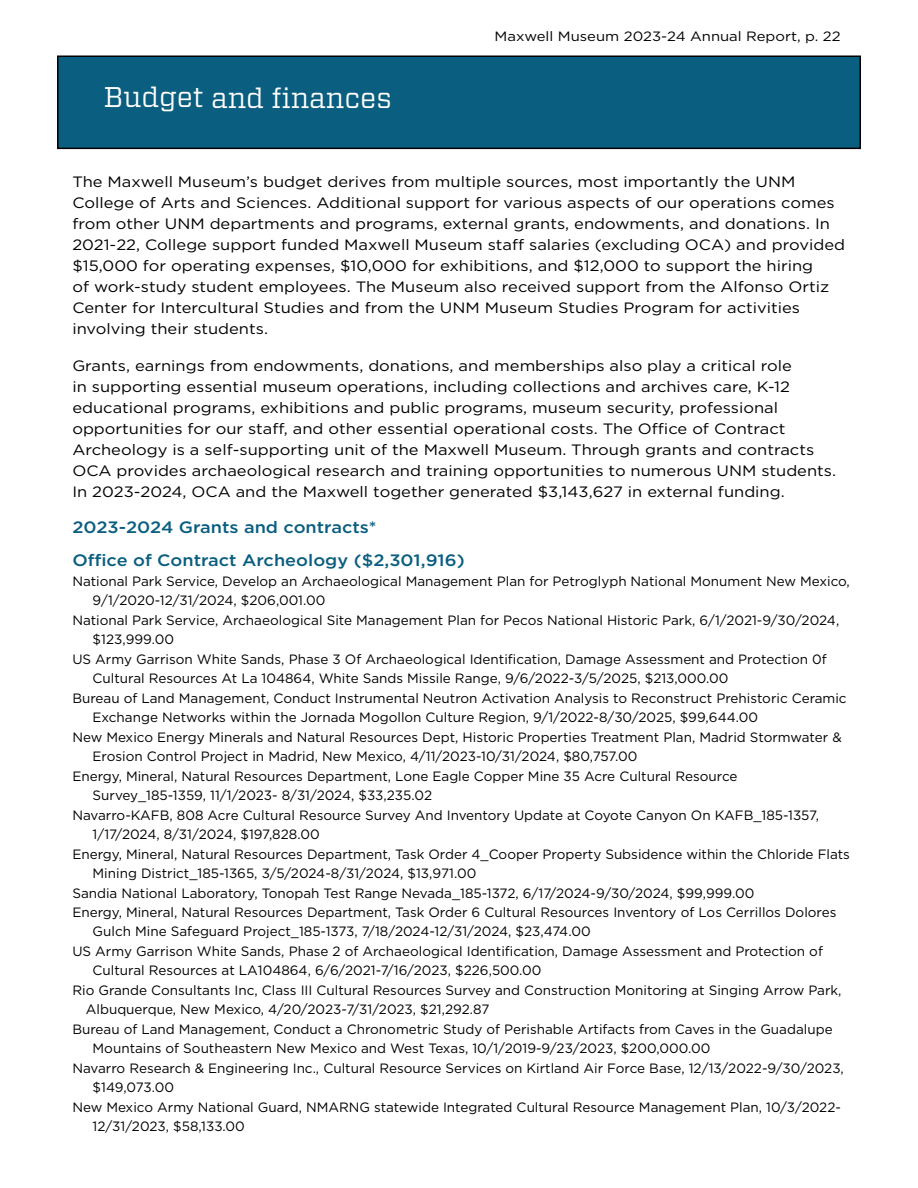
<style>
.page{position:relative;width:918px;height:1188px;background:#fff}
.page>*{position:absolute;margin:0;border:0;box-sizing:border-box;transform-origin:0 0}
.t1{font:28.5px "Vitesse";letter-spacing:-.005em;color:#fff}
.t2{font:500 16.5px/33px "Gotham";color:#0a5e80;scale:1.1 1}
.t3{font:15px/21px "Gotham";color:#000;scale:1.1 1}
.t4{font:13.5px "Gotham";color:#000}
.t5{font:13.5px "Gotham";color:#000;scale:1.1 1}
</style>
<div class="page">
<div style="left:58px;top:56px;width:802px;height:92px;background:#0a5e80"></div>
<div style="left:57px;top:56px;width:804px;height:93px;border:2px solid #000"></div>
<h1 class="t1" style="left:104px;top:78px;width:290px">Budget and finances</h1>
<p class="t5" style="left:495px;top:28px;width:316px">Maxwell Museum 2023-24 Annual Report, p. 22</p>
<p class="t3" style="left:72px;top:170px;width:704px">The Maxwell Museum’s budget derives from multiple sources, most importantly the UNM College of Arts and Sciences. Additional support for various aspects of our operations comes from other UNM departments and programs, external grants, endowments, and donations. In 2021-22, College support funded Maxwell Museum staff salaries (excluding OCA) and provided $15,000 for operating expenses, $10,000 for exhibitions, and $12,000 to support the hiring<br>of work-study student employees. The Museum also received support from the Alfonso Ortiz Center for Intercultural Studies and from the UNM Museum Studies Program for activities involving their students.</p>
<p class="t3" style="left:72px;top:355px;width:696px">Grants, earnings from endowments, donations, and memberships also play a critical role<br>in supporting essential museum operations, including collections and archives care, K-12 educational programs, exhibitions and public programs, museum security, professional opportunities for our staff, and other essential operational costs. The Office of Contract Archeology is a self-supporting unit of the Maxwell Museum. Through grants and contracts OCA provides archaeological research and training opportunities to numerous UNM students.<br>In 2023-2024, OCA and the Maxwell together generated $3,143,627 in external funding.</p>
<p class="t2" style="left:72px;top:511px;width:358px">2023-2024 Grants and contracts*<br>Office of Contract Archeology ($2,301,916)</p>
<p class="t4" style="left:72px;top:572px;width:779px">National Park Service, Develop an Archaeological Management Plan for Petroglyph National Monument New Mexico,</p>
<p class="t4" style="left:93px;top:592px;width:234px">9/1/2020-12/31/2024, $206,001.00</p>
<p class="t4" style="left:72px;top:611px;width:768px">National Park Service, Archaeological Site Management Plan for Pecos National Historic Park, 6/1/2021-9/30/2024,</p>
<p class="t4" style="left:93px;top:631px;width:83px">$123,999.00</p>
<p class="t4" style="left:72px;top:650px;width:756px">US Army Garrison White Sands, Phase 3 Of Archaeological Identification, Damage Assessment and Protection 0f</p>
<p class="t4" style="left:93px;top:670px;width:637px">Cultural Resources At La 104864, White Sands Missile Range, 9/6/2022-3/5/2025, $213,000.00</p>
<p class="t4" style="left:72px;top:689px;width:776px">Bureau of Land Management, Conduct Instrumental Neutron Activation Analysis to Reconstruct Prehistoric Ceramic</p>
<p class="t4" style="left:93px;top:709px;width:667px">Exchange Networks within the Jornada Mogollon Culture Region, 9/1/2022-8/30/2025, $99,644.00</p>
<p class="t4" style="left:72px;top:728px;width:771px">New Mexico Energy Minerals and Natural Resources Dept, Historic Properties Treatment Plan, Madrid Stormwater &amp;</p>
<p class="t4" style="left:93px;top:748px;width:546px">Erosion Control Project in Madrid, New Mexico, 4/11/2023-10/31/2024, $80,757.00</p>
<p class="t4" style="left:72px;top:767px;width:667px">Energy, Mineral, Natural Resources Department, Lone Eagle Copper Mine 35 Acre Cultural Resource</p>
<p class="t4" style="left:93px;top:787px;width:341px">Survey_185-1359, 11/1/2023- 8/31/2024, $33,235.02</p>
<p class="t4" style="left:72px;top:806px;width:748px">Navarro-KAFB, 808 Acre Cultural Resource Survey And Inventory Update at Coyote Canyon On KAFB_185-1357,</p>
<p class="t4" style="left:93px;top:826px;width:229px">1/17/2024, 8/31/2024, $197,828.00</p>
<p class="t4" style="left:72px;top:845px;width:779px">Energy, Mineral, Natural Resources Department, Task Order 4_Cooper Property Subsidence within the Chloride Flats</p>
<p class="t4" style="left:93px;top:865px;width:385px">Mining District_185-1365, 3/5/2024-8/31/2024, $13,971.00</p>
<p class="t4" style="left:72px;top:884px;width:684px">Sandia National Laboratory, Tonopah Test Range Nevada_185-1372, 6/17/2024-9/30/2024, $99,999.00</p>
<p class="t4" style="left:72px;top:904px;width:766px">Energy, Mineral, Natural Resources Department, Task Order 6 Cultural Resources Inventory of Los Cerrillos Dolores</p>
<p class="t4" style="left:93px;top:923px;width:500px">Gulch Mine Safeguard Project_185-1373, 7/18/2024-12/31/2024, $23,474.00</p>
<p class="t4" style="left:72px;top:943px;width:752px">US Army Garrison White Sands, Phase 2 of Archaeological Identification, Damage Assessment and Protection of</p>
<p class="t4" style="left:93px;top:962px;width:451px">Cultural Resources at LA104864, 6/6/2021-7/16/2023, $226,500.00</p>
<p class="t4" style="left:72px;top:982px;width:771px">Rio Grande Consultants Inc, Class III Cultural Resources Survey and Construction Monitoring at Singing Arrow Park,</p>
<p class="t4" style="left:86px;top:1001px;width:405px">Albuquerque, New Mexico, 4/20/2023-7/31/2023, $21,292.87</p>
<p class="t4" style="left:72px;top:1021px;width:762px">Bureau of Land Management, Conduct a Chronometric Study of Perishable Artifacts from Caves in the Guadalupe</p>
<p class="t4" style="left:93px;top:1040px;width:619px">Mountains of Southeastern New Mexico and West Texas, 10/1/2019-9/23/2023, $200,000.00</p>
<p class="t4" style="left:72px;top:1060px;width:773px">Navarro Research &amp; Engineering Inc., Cultural Resource Services on Kirtland Air Force Base, 12/13/2022-9/30/2023,</p>
<p class="t4" style="left:93px;top:1079px;width:83px">$149,073.00</p>
<p class="t4" style="left:72px;top:1099px;width:770px">New Mexico Army National Guard, NMARNG statewide Integrated Cultural Resource Management Plan, 10/3/2022-</p>
<p class="t4" style="left:93px;top:1118px;width:154px">12/31/2023, $58,133.00</p>
</div>
